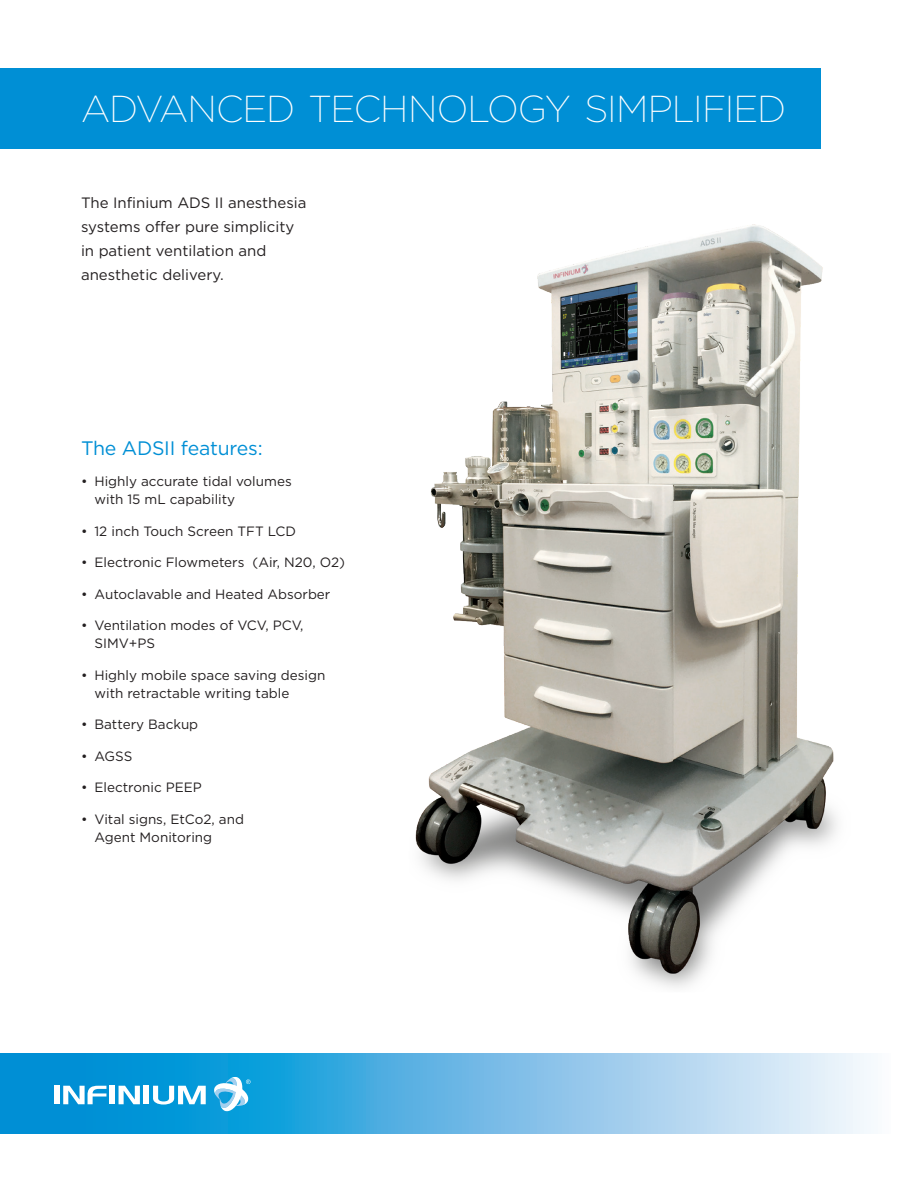
<style>
.page{position:relative;width:918px;height:1188px;background:#fff}
.page>*{position:absolute;margin:0;border:0;box-sizing:border-box;transform-origin:0 0}
.t1{font:37.5px "Gotham HTF";letter-spacing:-.025em;color:#fff}
.t2{font:19.5px "Gotham HTF";letter-spacing:-.01em;color:#008fd5}
.t3{font:15px/24px "Gotham HTF";color:#231f20}
.t4{font:13.5px/18px "Gotham HTF";color:#231f20}
</style>
<div class="page">
<svg style="left:0;top:1053px;width:871px;height:81px;background:#67bae5"></svg>
<img style="left:415px;top:224px;width:422px;height:764px">
<div style="left:54px;top:1086px;width:5px;height:18px;background:#fff"></div>
<svg style="left:63px;top:1086px;width:43px;height:18px"></svg>
<div style="left:109px;top:1086px;width:5px;height:18px;background:#fff"></div>
<div style="left:144px;top:1086px;width:5px;height:18px;background:#fff"></div>
<svg style="left:119px;top:1086px;width:21px;height:18px"></svg>
<svg style="left:153px;top:1086px;width:53px;height:19px"></svg>
<svg style="left:213px;top:1077px;width:38px;height:34px"></svg>
<div style="left:0;top:68px;width:821px;height:81px;background:#008fd5"></div>
<p class="t1" style="left:81px;top:89px;width:707px">ADVANCED TECHNOLOGY SIMPLIFIED</p>
<p class="t3" style="left:81px;top:190px;width:227px">The Infinium ADS II anesthesia systems offer pure simplicity in patient ventilation and anesthetic delivery.</p>
<p class="t2" style="left:81px;top:437px;width:183px">The ADSII features:</p>
<p class="t4" style="left:94px;top:472px;width:199px;text-indent:-14px">• Highly accurate tidal volumes with 15 mL capability</p>
<p class="t4" style="left:81px;top:522px;width:217px">• 12 inch Touch Screen TFT LCD</p>
<p class="t4" style="left:81px;top:553px;width:266px">• Electronic Flowmeters (Air, N20, O2)</p>
<p class="t4" style="left:81px;top:585px;width:251px">• Autoclavable and Heated Absorber</p>
<p class="t4" style="left:94px;top:616px;width:211px;text-indent:-14px">• Ventilation modes of VCV, PCV,<br>SIMV+PS</p>
<p class="t4" style="left:94px;top:666px;width:232px;text-indent:-14px">• Highly mobile space saving design with retractable writing table</p>
<p class="t4" style="left:81px;top:715px;width:119px">• Battery Backup</p>
<p class="t4" style="left:81px;top:747px;width:53px">• AGSS</p>
<p class="t4" style="left:81px;top:778px;width:122px">• Electronic PEEP</p>
<p class="t4" style="left:94px;top:810px;width:151px;text-indent:-14px">• Vital signs, EtCo2, and<br>Agent Monitoring</p>
</div>
